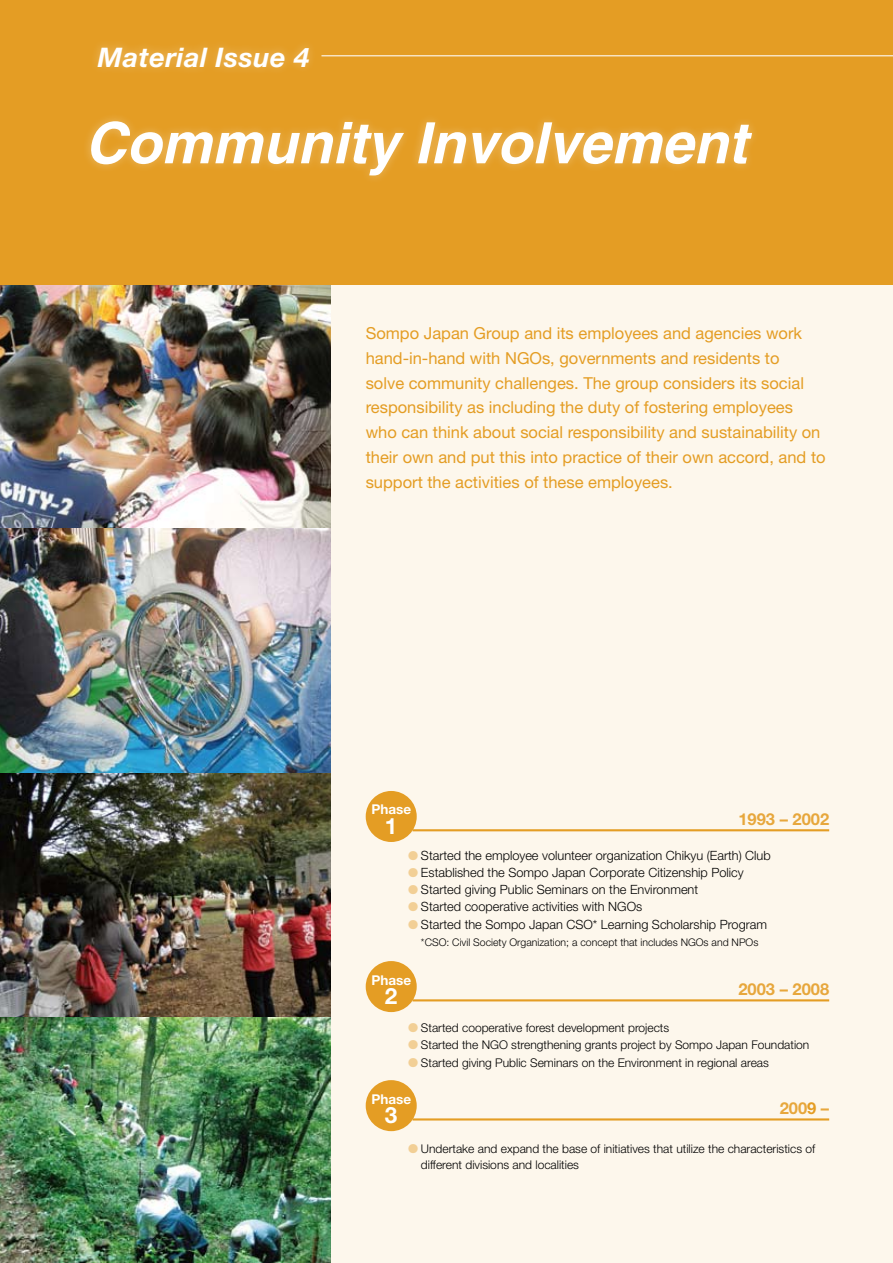
<style>
.page{position:relative;width:893px;height:1263px;background:#fff}
.page>*{position:absolute;margin:0;border:0;box-sizing:border-box;transform-origin:0 0}
.t1{font:italic 700 57px "Helvetica";color:#fff}
.t2{font:italic 700 27px "Helvetica Neue";letter-spacing:.02em;color:#fff}
.t3{font:700 22.5px "Helvetica Neue";color:#fff}
.t4{font:16.5px/24.8px "Helvetica Neue";color:#e49d24}
.t5{font:700 16.5px "Helvetica Neue";color:#e7a73c}
.t6{font:700 13.5px "Helvetica Neue";color:#fff}
.t7{font:300 12.75px "Helvetica Neue";color:#000}
.t8{font:300 12px/16.5px "Helvetica Neue";color:#000}
.t9{font:300 10.5px "Helvetica Neue";color:#000}
.s1{color:#f2cf95}
.s2{color:#e49d24}
</style>
<div class="page">
<img style="left:0;top:285px;width:332px;height:978px">
<div style="left:332px;top:285px;width:561px;height:978px;background:#fdf7ec"></div>
<div style="left:0;top:0;width:893px;height:285px;background:#e49d24"></div>
<hr style="left:321px;top:55px;width:572px;height:1px;background:#fff">
<div style="left:81px;top:37px;width:791px;height:285px;background:#fff;opacity:.3"></div>
<div style="left:366px;top:791px;width:51px;height:51px;background:#e49d24;border-radius:50%"></div>
<hr style="left:412px;top:829px;width:417px;height:2px;background:#e49d24">
<div style="left:366px;top:961px;width:51px;height:51px;background:#e49d24;border-radius:50%"></div>
<hr style="left:412px;top:999px;width:417px;height:2px;background:#e49d24">
<div style="left:366px;top:1080px;width:51px;height:51px;background:#e49d24;border-radius:50%"></div>
<hr style="left:412px;top:1118px;width:417px;height:2px;background:#e49d24">
<h2 class="t2" style="left:98px;top:40px;width:213px">Material Issue 4</h2>
<h1 class="t1" style="left:85px;top:108px;width:663px">Community Involvement</h1>
<p class="t4" style="left:366px;top:321px;width:461px">Sompo Japan Group and its employees and agencies work hand-in-hand with NGOs, governments and residents to<br>solve community challenges. The group considers its social responsibility as including the duty of fostering employees who can think about social responsibility and sustainability on their own and put this into practice of their own accord, and to support the activities of these employees.</p>
<p class="t6" style="left:371px;top:801px;width:41px">Phase</p>
<h3 class="t3" style="left:385px;top:812px;width:14px">1</h3>
<p class="t5" style="left:738px;top:809px;width:92px">1993 – 2002</p>
<p class="t7" style="left:408px;top:847px;width:364px"><span class="s1">●</span> Started the employee volunteer organization Chikyu (Earth) Club</p>
<p class="t7" style="left:408px;top:864px;width:337px"><span class="s1">●</span> Established the Sompo Japan Corporate Citizenship Policy</p>
<p class="t7" style="left:408px;top:882px;width:292px"><span class="s1">●</span> Started giving Public Seminars on the Environment</p>
<p class="t7" style="left:408px;top:899px;width:236px"><span class="s1">●</span> Started cooperative activities with NGOs</p>
<p class="t7" style="left:408px;top:916px;width:360px"><span class="s1">●</span> Started the Sompo Japan CSO* Learning Scholarship Program</p>
<p class="t9" style="left:421px;top:936px;width:339px">*CSO: Civil Society Organization; a concept that includes NGOs and NPOs</p>
<p class="t6" style="left:371px;top:971px;width:41px">Phase</p>
<h3 class="t3" style="left:385px;top:982px;width:14px">2</h3>
<p class="t5" style="left:738px;top:979px;width:92px">2003 – 2008</p>
<p class="t8" style="left:408px;top:1019px;width:263px"><span class="s1">●</span> Started cooperative forest development projects</p>
<p class="t8" style="left:408px;top:1037px;width:403px"><span class="s1">●</span> Started the NGO strengthening grants project by Sompo Japan Foundation</p>
<p class="t8" style="left:408px;top:1054px;width:362px"><span class="s1">●</span> Started giving Public Seminars on the Environment in regional areas</p>
<p class="t6" style="left:371px;top:1090px;width:41px">Phase</p>
<h3 class="t3" style="left:385px;top:1101px;width:14px">3</h3>
<p class="t5" style="left:780px;top:1098px;width:51px">200<span class="s2">9</span> –</p>
<p class="t8" style="left:421px;top:1140px;width:396px;text-indent:-13px"><span class="s1">●</span> Undertake and expand the base of initiatives that utilize the characteristics of different divisions and localities</p>
</div>
